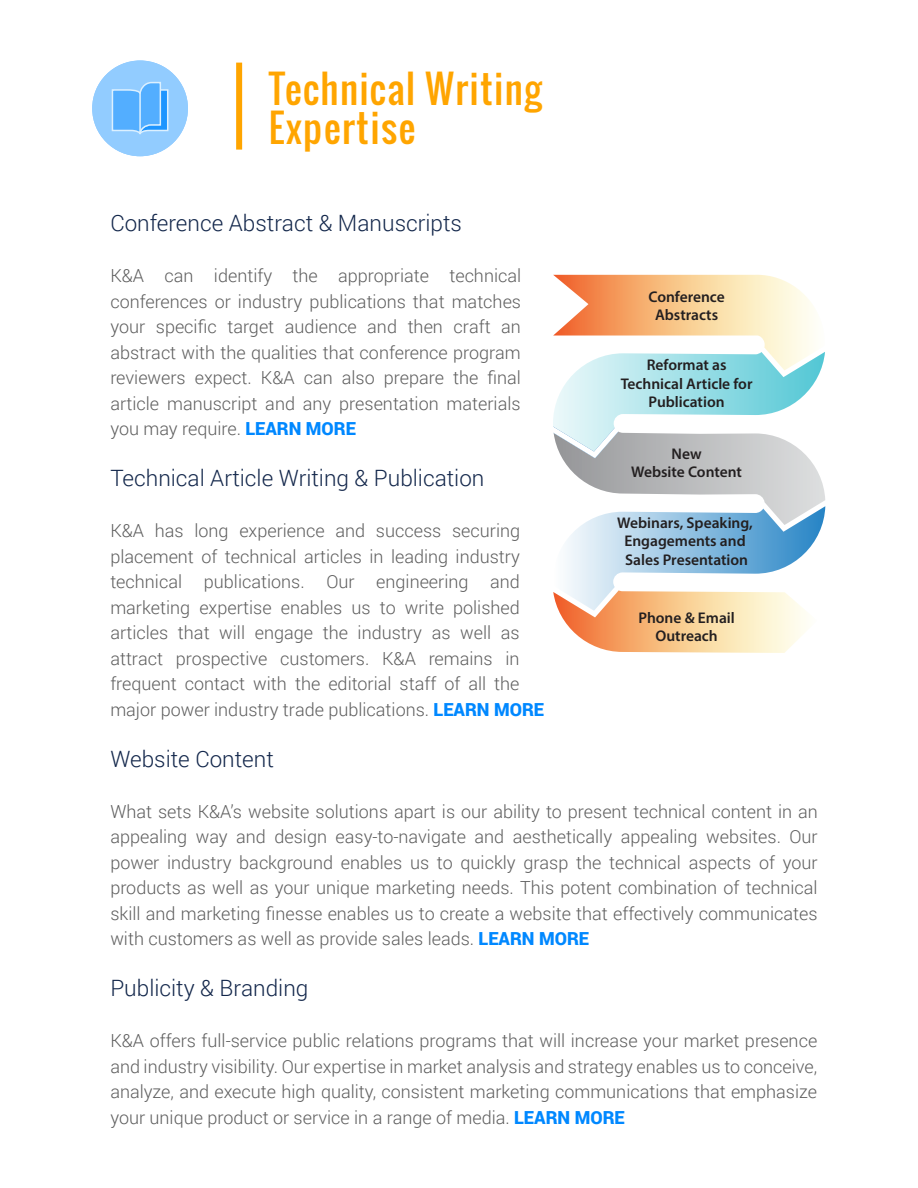
<style>
.page{position:relative;width:918px;height:1188px;background:#fff}
.page>*{position:absolute;margin:0;border:0;box-sizing:border-box;transform-origin:0 0}
.t1{font:37.5px/39px "Oswald";letter-spacing:.035em;color:#ffa500}
.t2{font:300 22.5px "Roboto";color:#13274b}
.t3{font:300 18px/25.5px "Roboto";color:#5e5e5e;text-align:justify}
.t4{font:600 15.45px/18.1px "Myriad Pro";color:#231f20;text-align:center}
.s1{font-weight:900;color:#08f}
</style>
<div class="page">
<div style="left:92px;top:60px;width:96px;height:96px;background:#92ccff;border-radius:50%"></div>
<svg style="left:111px;top:81px;width:58px;height:54px"></svg>
<svg style="left:553px;top:275px;width:272px;height:378px"></svg>
<div style="left:236px;top:63px;width:6px;height:87px;background:#ffa500"></div>
<h1 class="t1" style="left:269px;top:69px;width:274px">Technical Writing<br>Expertise</h1>
<p class="t2" style="left:110px;top:207px;width:353px">Conference Abstract &amp; Manuscripts</p>
<p class="t3" style="left:110px;top:262px;width:412px">K&amp;A can identify the appropriate technical conferences or industry publications that matches your specific target audience and then craft an abstract with the qualities that conference program reviewers expect. K&amp;A can also prepare the final article manuscript and any presentation materials you may require. <span class="s1">LEARN MORE</span></p>
<p class="t2" style="left:110px;top:462px;width:376px">Technical Article Writing &amp; Publication</p>
<p class="t3" style="left:110px;top:517px;width:435px;text-align:left">K&amp;A has long experience and success securing placement of technical articles in leading industry technical publications. Our engineering and marketing expertise enables us to write polished articles that will engage the industry as well as attract prospective customers. K&amp;A remains in frequent contact with the editorial staff of all the major power industry trade publications. <span class="s1">LEARN MORE</span></p>
<p class="t2" style="left:110px;top:743px;width:165px">Website Content</p>
<p class="t3" style="left:110px;top:798px;width:709px">What sets K&amp;A’s website solutions apart is our ability to present technical content in an appealing way and design easy-to-navigate and aesthetically appealing websites. Our power industry background enables us to quickly grasp the technical aspects of your products as well as your unique marketing needs. This potent combination of technical skill and marketing finesse enables us to create a website that effectively communicates with customers as well as provide sales leads. <span class="s1">LEARN MORE</span></p>
<p class="t2" style="left:110px;top:972px;width:200px">Publicity &amp; Branding</p>
<p class="t3" style="left:110px;top:1027px;width:708px">K&amp;A offers full-service public relations programs that will increase your market presence and industry visibility. Our expertise in market analysis and strategy enables us to conceive, analyze, and execute high quality, consistent marketing communications that emphasize your unique product or service in a range of media. <span class="s1">LEARN MORE</span></p>
<p class="t4" style="left:648px;top:287px;width:78px">Conference<br>Abstracts</p>
<p class="t4" style="left:621px;top:356px;width:133px">Reformat as<br>Technical Article for<br>Publication</p>
<p class="t4" style="left:631px;top:444px;width:112px">New<br>Website Content</p>
<p class="t4" style="left:617px;top:514px;width:137px">Webinars, Speaking,<br>Engagements and<br>Sales Presentation</p>
<p class="t4" style="left:638px;top:608px;width:98px">Phone &amp; Email<br>Outreach</p>
</div>
